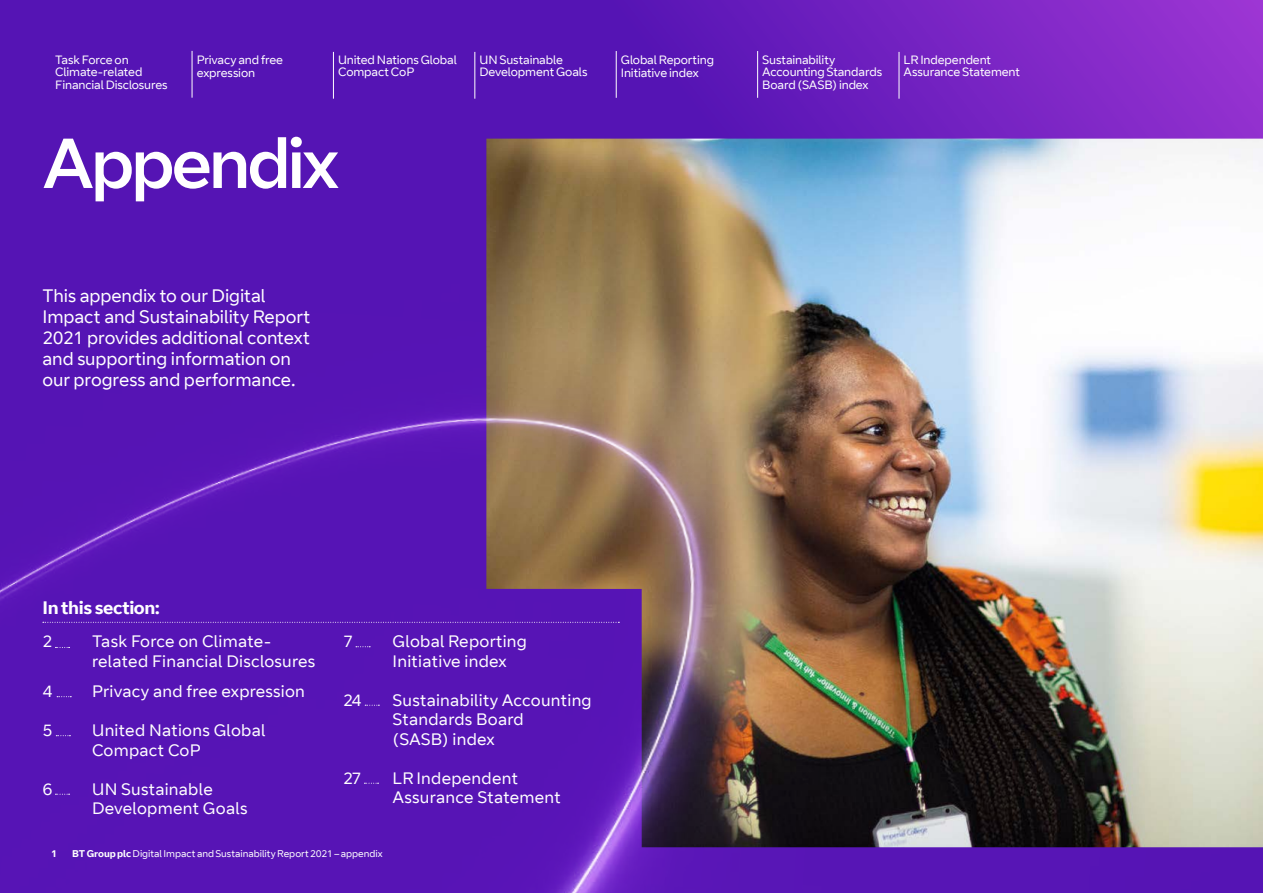
<style>
.page{position:relative;width:1263px;height:893px;background:#fff}
.page>*{position:absolute;margin:0;border:0;box-sizing:border-box;transform-origin:0 0}
.t1{font:70.5px "BT Curve Headline";letter-spacing:-.03em;color:#fff}
.t2{font:18px/21px "BT Curve";letter-spacing:-.005em;color:#fff}
.t3{font:700 18px "BT Curve";letter-spacing:-.02em;color:#fff}
.t4{font:16.5px/19.5px "BT Curve";letter-spacing:.015em;color:#fff}
.t5{font:12px/12.8px "BT Curve";letter-spacing:-.01em;color:#fff}
.t6{font:9.75px "BT Curve";letter-spacing:-.005em;color:#fff}
.t7{font:700 9.75px "BT Curve";color:#fff}
.s1{font-weight:700}
</style>
<div class="page">
<img style="left:0;top:0;width:1263px;height:893px">
<hr style="left:192px;top:51px;width:1px;height:47px;background:#fff">
<hr style="left:333px;top:52px;width:1px;height:47px;background:#fff">
<hr style="left:474px;top:52px;width:1px;height:47px;background:#fff">
<hr style="left:616px;top:51px;width:1px;height:47px;background:#fff">
<hr style="left:757px;top:51px;width:1px;height:47px;background:#fff">
<hr style="left:899px;top:52px;width:1px;height:47px;background:#fff">
<svg style="left:55px;top:647px;width:15px;height:1px"></svg>
<svg style="left:57px;top:696px;width:14px;height:1px"></svg>
<svg style="left:56px;top:735px;width:14px;height:1px"></svg>
<svg style="left:55px;top:794px;width:15px;height:1px"></svg>
<svg style="left:356px;top:646px;width:14px;height:1px"></svg>
<svg style="left:365px;top:705px;width:14px;height:1px"></svg>
<svg style="left:364px;top:783px;width:15px;height:1px"></svg>
<svg style="left:43px;top:622px;width:576px;height:1px"></svg>
<p class="t5" style="left:55px;top:54px;width:114px">Task Force on<br>Climate-related<br>Financial Disclosures</p>
<p class="t5" style="left:197px;top:54px;width:88px">Privacy and free expression</p>
<p class="t5" style="left:338px;top:54px;width:120px">United Nations Global<br>Compact CoP</p>
<p class="t5" style="left:621px;top:54px;width:95px">Global Reporting<br>Initiative index</p>
<p class="t5" style="left:762px;top:54px;width:121px">Sustainability<br>Accounting Standards<br>Board (SASB) index</p>
<p class="t5" style="left:904px;top:54px;width:118px">LR Independent<br>Assurance Statement</p>
<p class="t5" style="left:479px;top:54px;width:110px">UN Sustainable<br>Development Goals</p>
<h1 class="t1" style="left:43px;top:121px;width:298px">Appendix</h1>
<p class="t2" style="left:43px;top:286px;width:269px">This appendix to our Digital<br>Impact and Sustainability Report<br>2021 provides additional context and supporting information on our progress and performance.</p>
<p class="t3" style="left:43px;top:597px;width:119px">In this section:</p>
<p class="t4" style="left:43px;top:632px;width:12px">2</p>
<p class="t4" style="left:92px;top:632px;width:225px">Task Force on Climate&shy;related Financial Disclosures</p>
<p class="t4" style="left:43px;top:682px;width:12px">4</p>
<p class="t4" style="left:92px;top:682px;width:214px">Privacy and free expression</p>
<p class="t4" style="left:43px;top:721px;width:12px">5</p>
<p class="t4" style="left:92px;top:721px;width:175px">United Nations Global<br>Compact CoP</p>
<p class="t4" style="left:43px;top:780px;width:12px">6</p>
<p class="t4" style="left:92px;top:780px;width:157px">UN Sustainable<br>Development Goals</p>
<p class="t4" style="left:343px;top:632px;width:12px">7</p>
<p class="t4" style="left:393px;top:632px;width:136px">Global Reporting<br>Initiative index</p>
<p class="t4" style="left:343px;top:691px;width:20px">24</p>
<p class="t4" style="left:393px;top:691px;width:201px">Sustainability Accounting<br>Standards Board<br>(SASB) index</p>
<p class="t4" style="left:343px;top:769px;width:20px">27</p>
<p class="t4" style="left:393px;top:769px;width:170px">LRIndependent<br>Assurance Statement</p>
<p class="t7" style="left:51px;top:847px;width:7px">1</p>
<p class="t6" style="left:72px;top:848px;width:312px"><span class="s1">BT Group plc</span> Digital Impact and Sustainability Report 2021 – appendix</p>
</div>
